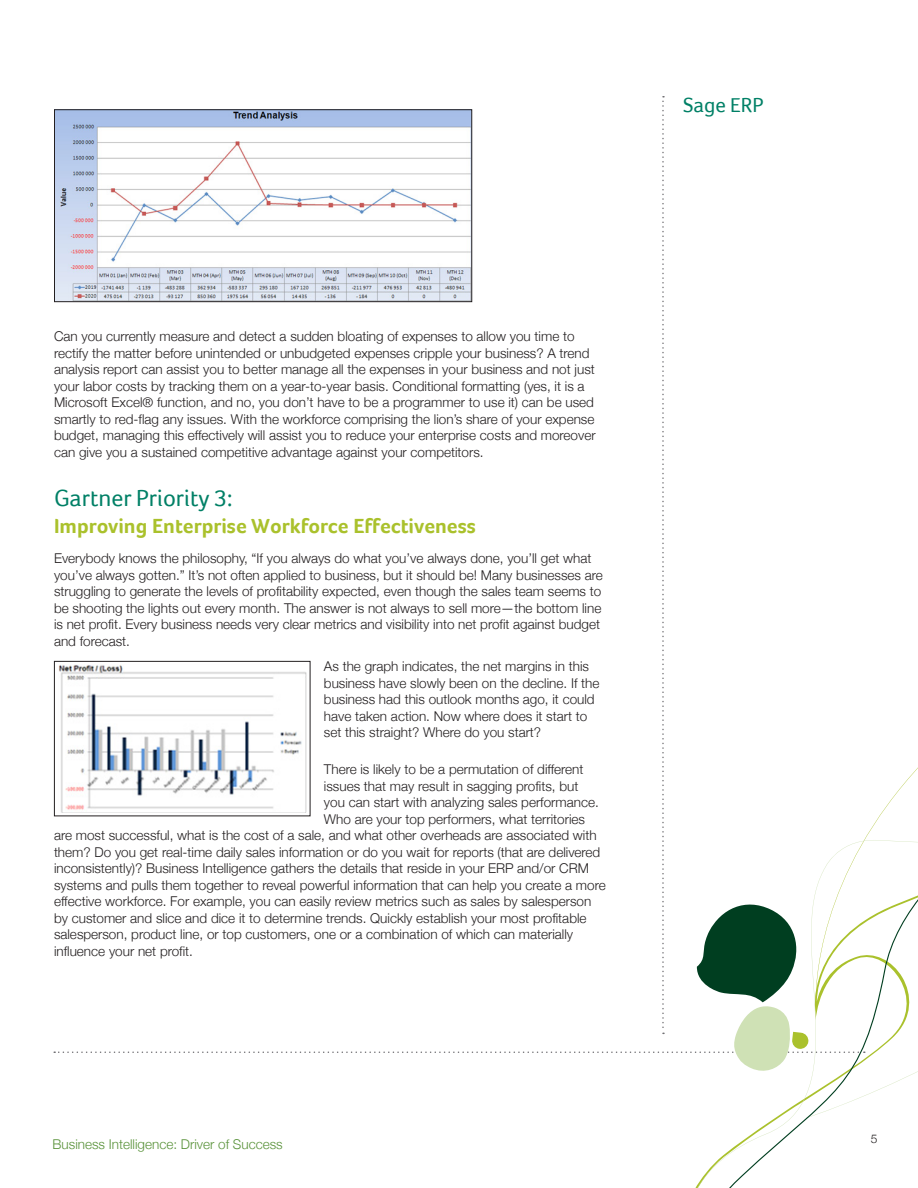
<style>
.page{position:relative;width:918px;height:1188px;background:#fff}
.page>*{position:absolute;margin:0;border:0;box-sizing:border-box;transform-origin:0 0}
.t1{font:24px "Foco";color:#008066}
.t2{font:700 21px "Foco";color:#aac12c}
.t3{font:21px "Foco";color:#008066}
.Body{font:300 13.5px/16.5px "Helvetica Neue";color:#231f20}
.t4{font:300 13.5px "Helvetica Neue";color:#59923a}
.t5{font:300 12px "Helvetica Neue";color:#231f20}
</style>
<div class="page">
<svg style="left:658px;top:773px;width:260px;height:415px"></svg>
<img style="left:56px;top:111px;width:414px;height:189px">
<div style="left:54px;top:109px;width:418px;height:193px;border:1px solid #231f20"></div>
<img style="left:59px;top:665px;width:247px;height:148px">
<div style="left:54px;top:661px;width:256px;height:155px;border:1px solid #231f20"></div>
<h2 class="t3" style="left:683px;top:93px;width:82px">Sage ERP</h2>
<p class="Body" style="left:54px;top:328px;width:543px">Can you currently measure and detect a sudden bloating of expenses to allow you time to rectify the matter before unintended or unbudgeted expenses cripple your business? A trend analysis report can assist you to better manage all the expenses in your business and not just your labor costs by tracking them on a year-to-year basis. Conditional formatting (yes, it is a Microsoft Excel® function, and no, you don’t have to be a programmer to use it) can be used smartly to red-flag any issues. With the workforce comprising the lion’s share of your expense budget, managing this effectively will assist you to reduce your enterprise costs and moreover can give you a sustained competitive advantage against your competitors.</p>
<h2 class="t1" style="left:54px;top:484px;width:180px">Gartner Priority 3:</h2>
<h2 class="t2" style="left:54px;top:514px;width:423px">Improving Enterprise Workforce Effectiveness</h2>
<p class="Body" style="left:54px;top:550px;width:550px">Everybody knows the philosophy, “If you always do what you’ve always done, you’ll get what you’ve always gotten.” It’s not often applied to business, but it should be! Many businesses are struggling to generate the levels of profitability expected, even though the sales team seems to be shooting the lights out every month. The answer is not always to sell more—the bottom line is net profit. Every business needs very clear metrics and visibility into net profit against budget and forecast.</p>
<p class="Body" style="left:324px;top:658px;width:277px">As the graph indicates, the net margins in this business have slowly been on the decline. If the business had this outlook months ago, it could have taken action. Now where does it start to set this straight? Where do you start?</p>
<p class="Body" style="left:324px;top:761px;width:261px">There is likely to be a permutation of different</p>
<p class="Body" style="left:324px;top:777px;width:256px">issues that may result in sagging profits, but</p>
<p class="Body" style="left:324px;top:794px;width:276px">you can start with analyzing sales performance.</p>
<p class="Body" style="left:324px;top:810px;width:263px">Who are your top performers, what territories</p>
<p class="Body" style="left:54px;top:827px;width:544px">are most successful, what is the cost of a sale, and what other overheads are associated with</p>
<p class="Body" style="left:54px;top:843px;width:548px">them? Do you get real-time daily sales information or do you wait for reports (that are delivered</p>
<p class="Body" style="left:54px;top:860px;width:537px">inconsistently)? Business Intelligence gathers the details that reside in your ERP and/or CRM</p>
<p class="Body" style="left:54px;top:876px;width:553px">systems and pulls them together to reveal powerful information that can help you create a more</p>
<p class="Body" style="left:54px;top:893px;width:539px">effective workforce. For example, you can easily review metrics such as sales by salesperson</p>
<p class="Body" style="left:54px;top:909px;width:534px">by customer and slice and dice it to determine trends. Quickly establish your most profitable</p>
<p class="Body" style="left:54px;top:926px;width:521px">salesperson, product line, or top customers, one or a combination of which can materially</p>
<p class="Body" style="left:54px;top:942px;width:141px">influence your net profit.</p>
<p class="t4" style="left:53px;top:1136px;width:232px">Business Intelligence: Driver of Success</p>
<p class="t5" style="left:871px;top:1132px;width:8px">5</p>
</div>
